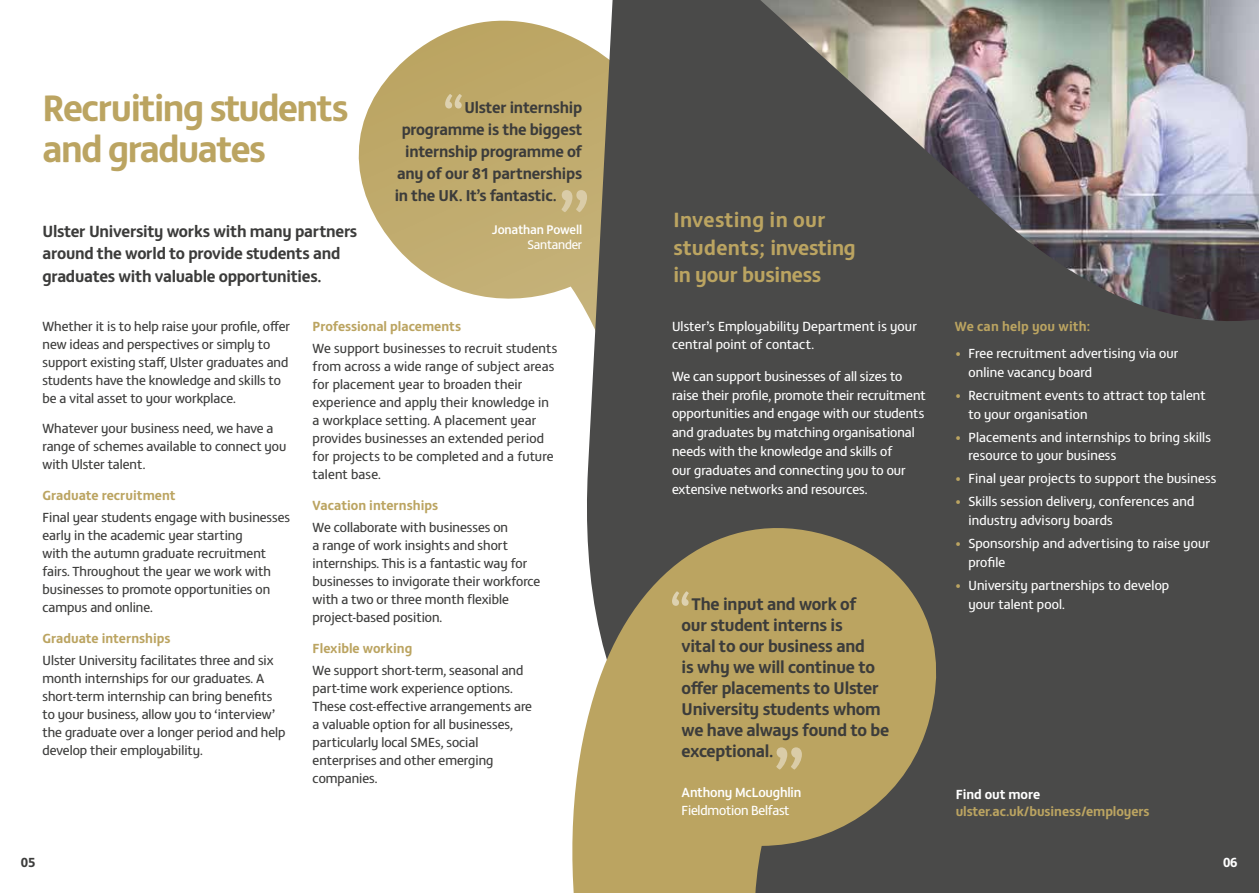
<style>
.page{position:relative;width:1259px;height:893px;background:#fff}
.page>*{position:absolute;margin:0;border:0;box-sizing:border-box;transform-origin:0 0}
.t1{font:700 37.5px/40.5px "FS Matthew";letter-spacing:-.04em;color:#bba461}
.t2{font:700 21px/27px "FS Matthew";letter-spacing:-.015em;color:#bba461}
.t3{font:700 17.25px/21px "FS Matthew";letter-spacing:-.015em;color:#3c3c3b}
.t4{font:700 16.5px/22.5px "FS Matthew";letter-spacing:-.015em;color:#3c3c3b}
.t5{font:700 16.05px "FS Matthew";letter-spacing:-.015em;color:#3c3c3b}
.t6{font:13.5px/18px "FS Matthew";color:#3c3c3b}
.t7{font:13.5px/18.8px "FS Matthew";letter-spacing:.01em;color:#fff}
.t8{font:700 13.5px "FS Matthew";color:#bba461}
.t9{font:13.5px "FS Matthew";letter-spacing:-.015em;color:#fff}
.t10{font:500 13.5px "FS Matthew";letter-spacing:-.015em;color:#fff}
.t11{font:700 13.5px "FS Matthew";letter-spacing:-.005em;color:#fff}
.t12{font:700 13.5px "FS Matthew";color:#3c3c3b}
.t13{font:500 12.75px "FS Matthew";letter-spacing:-.015em;color:#fff}
.t14{font:12.75px "FS Matthew";letter-spacing:-.015em;color:#fff}
.s1{color:#bba461}
</style>
<div class="page">
<svg style="left:358px;top:20px;width:224px;height:284px;fill:#c0ab6e"></svg>
<svg style="left:582px;top:0;width:47px;height:502px;background:#7e796a"></svg>
<div style="left:629px;top:0;width:630px;height:893px;background:#4a4a49"></div>
<img style="left:760px;top:0;width:499px;height:321px">
<svg style="left:572px;top:502px;width:364px;height:391px;fill:#bba461"></svg>
<svg style="left:672px;top:591px;width:17px;height:15px"></svg>
<svg style="left:776px;top:747px;width:26px;height:23px"></svg>
<svg style="left:445px;top:94px;width:17px;height:15px"></svg>
<svg style="left:561px;top:190px;width:26px;height:22px"></svg>
<h1 class="t1" style="left:43px;top:85px;width:307px">Recruiting students and graduates</h1>
<p class="t4" style="left:43px;top:218px;width:316px">Ulster University works with many partners around the world to provide students and graduates with valuable opportunities.</p>
<p class="t5" style="left:464px;top:95px;width:119px">Ulster internship</p>
<p class="t5" style="left:402px;top:117px;width:182px">programme is the biggest</p>
<p class="t5" style="left:405px;top:139px;width:179px">internship programme of</p>
<p class="t5" style="left:397px;top:161px;width:187px">any of our 81 partnerships</p>
<p class="t5" style="left:395px;top:182px;width:163px">in the UK. It’s fantastic.</p>
<p class="t13" style="left:492px;top:220px;width:92px">Jonathan Powell</p>
<p class="t14" style="left:527px;top:235px;width:56px">Santander</p>
<p class="t6" style="left:43px;top:316px;width:249px">Whether it is to help raise your profile, offer new ideas and perspectives or simply to support existing staff, Ulster graduates and students have the knowledge and skills to be a vital asset to your workplace.</p>
<p class="t6" style="left:43px;top:419px;width:245px">Whatever your business need, we have a range of schemes available to connect you with Ulster talent.</p>
<p class="t8" style="left:43px;top:485px;width:135px">Graduate recruitment</p>
<p class="t6" style="left:43px;top:508px;width:249px">Final year students engage with businesses early in the academic year starting<br>with the autumn graduate recruitment fairs. Throughout the year we work with businesses to promote opportunities on campus and online.</p>
<p class="t8" style="left:43px;top:628px;width:130px">Graduate internships</p>
<p class="t6" style="left:43px;top:651px;width:244px">Ulster University facilitates three and six month internships for our graduates. A short-term internship can bring benefits to your business, allow you to ‘interview’ the graduate over a longer period and help develop their employability.</p>
<p class="t8" style="left:313px;top:315px;width:150px">Professional placements</p>
<p class="t6" style="left:313px;top:338px;width:246px">We support businesses to recruit students from across a wide range of subject areas for placement year to broaden their experience and apply their knowledge in a workplace setting. A placement year provides businesses an extended period for projects to be completed and a future talent base.</p>
<p class="t8" style="left:313px;top:494px;width:127px">Vacation internships</p>
<p class="t6" style="left:313px;top:517px;width:229px">We collaborate with businesses on<br>a range of work insights and short internships. This is a fantastic way for businesses to invigorate their workforce with a two or three month flexible project-based position.</p>
<p class="t8" style="left:313px;top:637px;width:101px">Flexible working</p>
<p class="t6" style="left:313px;top:660px;width:221px">We support short-term, seasonal and part-time work experience options.<br>These cost-effective arrangements are a valuable option for all businesses, particularly local SMEs, social enterprises and other emerging companies.</p>
<h2 class="t2" style="left:673px;top:205px;width:184px">Investing in our students; investing in your business</h2>
<p class="t7" style="left:672px;top:316px;width:246px">Ulster’s Employability Department is your central point of contact.</p>
<p class="t7" style="left:672px;top:366px;width:255px">We can support businesses of all sizes to raise their profile, promote their recruitment opportunities and engage with our students and graduates by matching organisational needs with the knowledge and skills of<br>our graduates and connecting you to our extensive networks and resources.</p>
<p class="t3" style="left:681px;top:592px;width:209px;text-indent:10px">The input and work of<br>our student interns is<br>vital to our business and<br>is why we will continue to offer placements to Ulster<br>University students whom we have always found to be exceptional.</p>
<p class="t10" style="left:681px;top:781px;width:121px">Anthony McLoughlin</p>
<p class="t9" style="left:681px;top:800px;width:109px">Fieldmotion Belfast</p>
<p class="t8" style="left:955px;top:315px;width:137px">We can help you with:</p>
<p class="t7" style="left:968px;top:343px;width:212px;text-indent:-14px"><span class="s1">•</span> Free recruitment advertising via our online vacancy board</p>
<p class="t7" style="left:968px;top:385px;width:239px;text-indent:-14px"><span class="s1">•</span> Recruitment events to attract top talent to your organisation</p>
<p class="t7" style="left:968px;top:427px;width:244px;text-indent:-14px"><span class="s1">•</span> Placements and internships to bring skills resource to your business</p>
<p class="t7" style="left:955px;top:468px;width:263px"><span class="s1">•</span> Final year projects to support the business</p>
<p class="t7" style="left:968px;top:491px;width:227px;text-indent:-14px"><span class="s1">•</span> Skills session delivery, conferences and industry advisory boards</p>
<p class="t7" style="left:968px;top:533px;width:243px;text-indent:-14px"><span class="s1">•</span> Sponsorship and advertising to raise your profile</p>
<p class="t7" style="left:968px;top:575px;width:202px;text-indent:-14px"><span class="s1">•</span> University partnerships to develop your talent pool.</p>
<p class="t11" style="left:955px;top:783px;width:86px">Find out more</p>
<p class="t8" style="left:955px;top:800px;width:195px">ulster.ac.uk/business/employers</p>
<p class="t12" style="left:21px;top:851px;width:16px">05</p>
<p class="t11" style="left:1223px;top:851px;width:16px">06</p>
</div>
